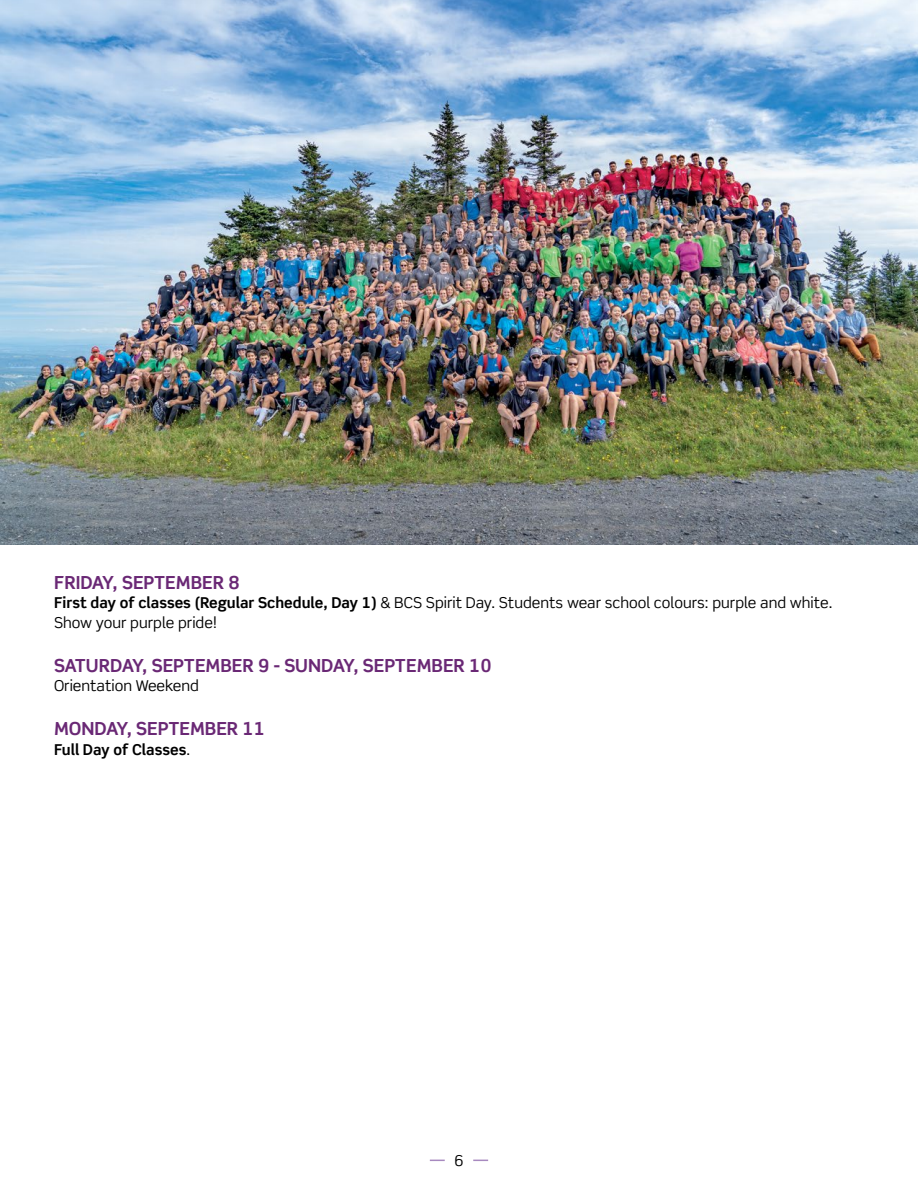
<style>
.page{position:relative;width:918px;height:1188px;background:#fff}
.page>*{position:absolute;margin:0;border:0;box-sizing:border-box;transform-origin:0 0}
.t1{font:700 18px "Scene Pro";color:#6a2875}
.t2{font:15px/19.5px "Scene Pro";color:#000}
.t3{font:700 15px "Scene Pro";color:#000}
.s1{font-weight:700}
.s2{font-weight:400}
</style>
<div class="page">
<svg style="left:430px;top:1160px;width:15px;height:1px"></svg>
<svg style="left:473px;top:1160px;width:15px;height:1px"></svg>
<img style="left:0;top:0;width:918px;height:545px">
<p class="t1" style="left:54px;top:571px;width:187px">FRIDAY, SEPTEMBER 8</p>
<p class="t2" style="left:54px;top:593px;width:780px"><span class="s1">First day of classes (Regular Schedule, Day 1)</span> &amp; BCS Spirit Day. Students wear school colours: purple and white.<br>Show your purple pride!</p>
<p class="t1" style="left:54px;top:654px;width:439px">SATURDAY, SEPTEMBER 9 - SUNDAY, SEPTEMBER 10</p>
<p class="t2" style="left:54px;top:676px;width:147px">Orientation Weekend</p>
<p class="t1" style="left:54px;top:717px;width:213px">MONDAY, SEPTEMBER 11</p>
<p class="t3" style="left:54px;top:740px;width:138px">Full Day of Classes<span class="s2">.</span></p>
<p class="t2" style="left:454px;top:1151px;width:11px">6</p>
</div>
